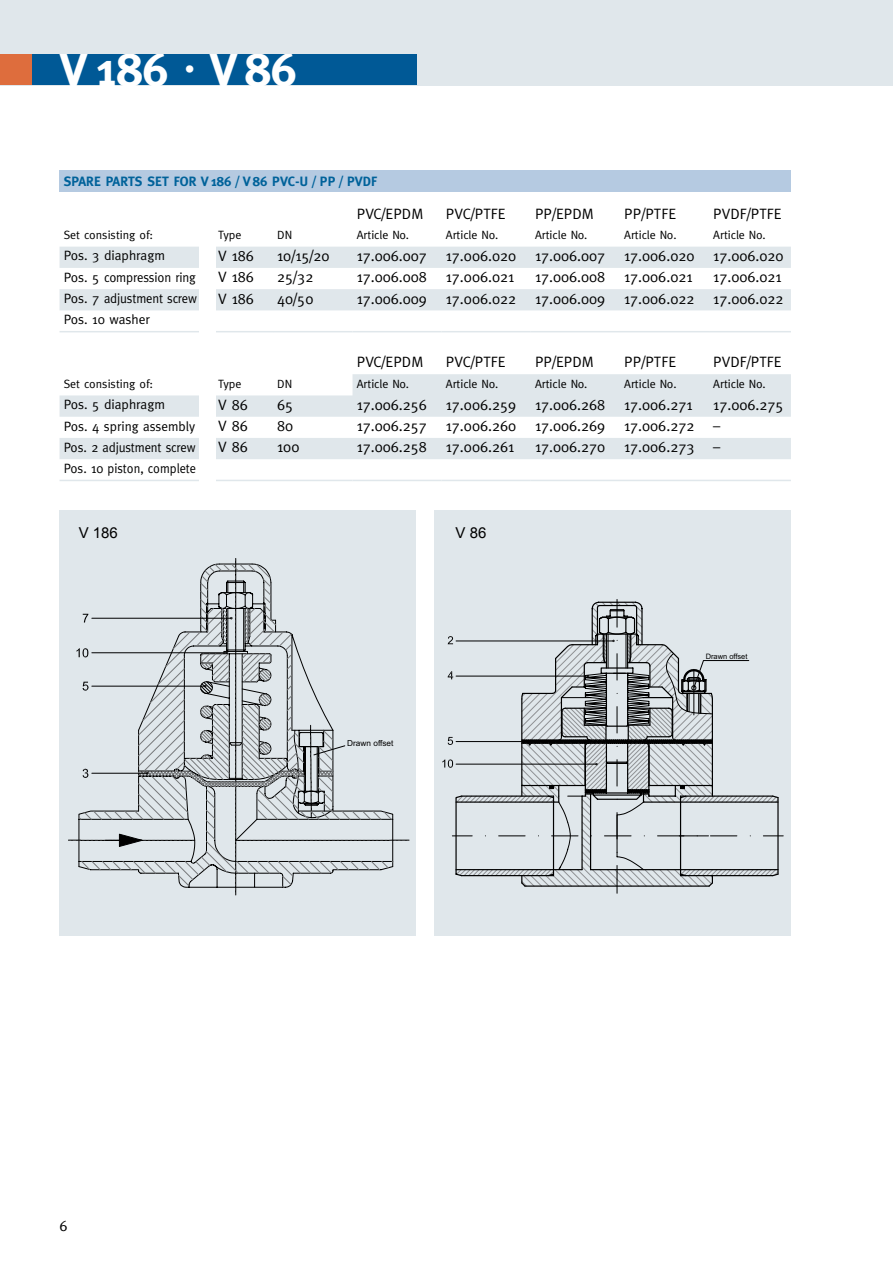
<style>
.page{position:relative;width:893px;height:1263px;background:#fff}
.page>*{position:absolute;margin:0;border:0;box-sizing:border-box;transform-origin:0 0}
.t1{font:700 48px "Meta";color:#fff}
.t2{font:15px "Meta";color:#000}
.t3{font:15px "Arial";color:#000}
.t4{font:13.5px "Meta";color:#000}
.t5{font:700 13.5px "Meta";letter-spacing:.01em;color:#00629a}
.t6{font:13.5px "Meta";color:#000;scale:.96 1}
.t7{font:12px "Meta";color:#000}
.t8{font:8.25px "Arial";color:#000}
.t9{font:7.5px "Arial";color:#000}
</style>
<div class="page">
<div style="left:0;top:0;width:893px;height:85px;background:#e0e7eb"></div>
<div style="left:0;top:54px;width:416px;height:31px;background:#005996"></div>
<div style="left:0;top:54px;width:31px;height:31px;background:#de6d3d"></div>
<div style="left:60px;top:170px;width:731px;height:21px;background:#b5cae1"></div>
<svg style="left:60px;top:246px;width:731px;height:1px"></svg>
<svg style="left:60px;top:247px;width:731px;height:212px"></svg>
<hr style="left:60px;top:331px;width:154px;height:1px;background:#e0e7eb">
<hr style="left:214px;top:331px;width:59px;height:1px;background:#e0e7eb">
<hr style="left:273px;top:331px;width:79px;height:1px;background:#e0e7eb">
<hr style="left:352px;top:331px;width:90px;height:1px;background:#e0e7eb">
<hr style="left:442px;top:331px;width:89px;height:1px;background:#e0e7eb">
<hr style="left:531px;top:331px;width:89px;height:1px;background:#e0e7eb">
<hr style="left:620px;top:331px;width:89px;height:1px;background:#e0e7eb">
<hr style="left:709px;top:331px;width:82px;height:1px;background:#e0e7eb">
<hr style="left:60px;top:480px;width:154px;height:1px;background:#e0e7eb">
<hr style="left:214px;top:480px;width:59px;height:1px;background:#e0e7eb">
<hr style="left:273px;top:480px;width:79px;height:1px;background:#e0e7eb">
<hr style="left:352px;top:480px;width:90px;height:1px;background:#e0e7eb">
<hr style="left:442px;top:480px;width:89px;height:1px;background:#e0e7eb">
<hr style="left:531px;top:480px;width:89px;height:1px;background:#e0e7eb">
<hr style="left:620px;top:480px;width:89px;height:1px;background:#e0e7eb">
<hr style="left:709px;top:480px;width:82px;height:1px;background:#e0e7eb">
<div style="left:434px;top:510px;width:357px;height:425px;background:#e0e7eb"></div>
<svg style="left:442px;top:599px;width:341px;height:294px"></svg>
<div style="left:60px;top:510px;width:356px;height:425px;background:#e0e7eb"></div>
<svg style="left:68px;top:558px;width:341px;height:337px"></svg>
<div style="left:199px;top:229px;width:16px;height:261px;background:#fff"></div>
<h1 class="t1" style="left:60px;top:41px;width:239px">V 186 <sup>.</sup> V 86</h1>
<p class="t5" style="left:64px;top:173px;width:16px">SPARE</p>
<p class="t5" style="left:106px;top:173px;width:9px">PARTS</p>
<p class="t5" style="left:147px;top:173px;width:9px">SET</p>
<p class="t5" style="left:174px;top:173px;width:205px">FOR V186 / V86 PVC-U / PP / PVDF</p>
<p class="t2" style="left:357px;top:205px;width:68px">PVC/EPDM</p>
<p class="t2" style="left:446px;top:205px;width:61px">PVC/PTFE</p>
<p class="t2" style="left:535px;top:205px;width:60px">PP/EPDM</p>
<p class="t2" style="left:624px;top:205px;width:54px">PP/PTFE</p>
<p class="t2" style="left:713px;top:205px;width:70px">PVDF/PTFE</p>
<p class="t7" style="left:64px;top:228px;width:91px">Set consisting of:</p>
<p class="t7" style="left:218px;top:228px;width:25px">Type</p>
<p class="t7" style="left:277px;top:228px;width:16px">DN</p>
<p class="t7" style="left:357px;top:228px;width:54px">Article No.</p>
<p class="t7" style="left:446px;top:228px;width:54px">Article No.</p>
<p class="t7" style="left:535px;top:228px;width:54px">Article No.</p>
<p class="t7" style="left:624px;top:228px;width:54px">Article No.</p>
<p class="t7" style="left:713px;top:228px;width:54px">Article No.</p>
<p class="t4" style="left:64px;top:248px;width:103px">Pos. 3 diaphragm</p>
<p class="t2" style="left:218px;top:247px;width:37px">V 186</p>
<p class="t2" style="left:277px;top:247px;width:54px">10/15/20</p>
<p class="t2" style="left:357px;top:247px;width:72px">17.006.007</p>
<p class="t2" style="left:446px;top:247px;width:72px">17.006.020</p>
<p class="t2" style="left:535px;top:247px;width:72px">17.006.007</p>
<p class="t2" style="left:624px;top:247px;width:72px">17.006.020</p>
<p class="t2" style="left:713px;top:247px;width:72px">17.006.020</p>
<p class="t4" style="left:64px;top:269px;width:134px">Pos. 5 compression ring</p>
<p class="t2" style="left:218px;top:268px;width:37px">V 186</p>
<p class="t2" style="left:277px;top:268px;width:38px">25/32</p>
<p class="t2" style="left:357px;top:268px;width:72px">17.006.008</p>
<p class="t2" style="left:446px;top:268px;width:70px">17.006.021</p>
<p class="t2" style="left:535px;top:268px;width:72px">17.006.008</p>
<p class="t2" style="left:624px;top:268px;width:70px">17.006.021</p>
<p class="t2" style="left:713px;top:268px;width:70px">17.006.021</p>
<p class="t4" style="left:64px;top:290px;width:135px">Pos. 7 adjustment screw</p>
<p class="t2" style="left:218px;top:290px;width:37px">V 186</p>
<p class="t2" style="left:277px;top:290px;width:38px">40/50</p>
<p class="t2" style="left:357px;top:290px;width:72px">17.006.009</p>
<p class="t2" style="left:446px;top:290px;width:72px">17.006.022</p>
<p class="t2" style="left:535px;top:290px;width:72px">17.006.009</p>
<p class="t2" style="left:624px;top:290px;width:72px">17.006.022</p>
<p class="t2" style="left:713px;top:290px;width:72px">17.006.022</p>
<p class="t4" style="left:64px;top:312px;width:88px">Pos. 10 washer</p>
<p class="t2" style="left:357px;top:353px;width:68px">PVC/EPDM</p>
<p class="t2" style="left:446px;top:353px;width:61px">PVC/PTFE</p>
<p class="t2" style="left:535px;top:353px;width:60px">PP/EPDM</p>
<p class="t2" style="left:624px;top:353px;width:54px">PP/PTFE</p>
<p class="t2" style="left:713px;top:353px;width:70px">PVDF/PTFE</p>
<p class="t7" style="left:64px;top:377px;width:91px">Set consisting of:</p>
<p class="t7" style="left:218px;top:377px;width:25px">Type</p>
<p class="t7" style="left:277px;top:377px;width:16px">DN</p>
<p class="t7" style="left:357px;top:377px;width:54px">Article No.</p>
<p class="t7" style="left:446px;top:377px;width:54px">Article No.</p>
<p class="t7" style="left:535px;top:377px;width:54px">Article No.</p>
<p class="t7" style="left:624px;top:377px;width:54px">Article No.</p>
<p class="t7" style="left:713px;top:377px;width:54px">Article No.</p>
<p class="t4" style="left:64px;top:397px;width:103px">Pos. 5 diaphragm</p>
<p class="t2" style="left:218px;top:396px;width:31px">V 86</p>
<p class="t2" style="left:277px;top:396px;width:18px">65</p>
<p class="t2" style="left:357px;top:396px;width:72px">17.006.256</p>
<p class="t2" style="left:446px;top:396px;width:72px">17.006.259</p>
<p class="t2" style="left:535px;top:396px;width:72px">17.006.268</p>
<p class="t2" style="left:624px;top:396px;width:70px">17.006.271</p>
<p class="t2" style="left:713px;top:396px;width:72px">17.006.275</p>
<p class="t4" style="left:64px;top:418px;width:133px">Pos. 4 spring assembly</p>
<p class="t2" style="left:218px;top:417px;width:31px">V 86</p>
<p class="t2" style="left:277px;top:417px;width:18px">80</p>
<p class="t2" style="left:357px;top:417px;width:72px">17.006.257</p>
<p class="t2" style="left:446px;top:417px;width:72px">17.006.260</p>
<p class="t2" style="left:535px;top:417px;width:72px">17.006.269</p>
<p class="t2" style="left:624px;top:417px;width:72px">17.006.272</p>
<p class="t2" style="left:713px;top:417px;width:9px">–</p>
<p class="t4" style="left:64px;top:439px;width:133px">Pos. 2 adjustment screw</p>
<p class="t2" style="left:218px;top:438px;width:31px">V 86</p>
<p class="t2" style="left:277px;top:438px;width:24px">100</p>
<p class="t2" style="left:357px;top:438px;width:72px">17.006.258</p>
<p class="t2" style="left:446px;top:438px;width:70px">17.006.261</p>
<p class="t2" style="left:535px;top:438px;width:72px">17.006.270</p>
<p class="t2" style="left:624px;top:438px;width:72px">17.006.273</p>
<p class="t2" style="left:713px;top:438px;width:9px">–</p>
<p class="t6" style="left:64px;top:461px;width:139px">Pos. 10 piston, complete</p>
<p class="t3" style="left:79px;top:525px;width:41px">V 186</p>
<p class="t3" style="left:455px;top:525px;width:32px">V 86</p>
<p class="t8" style="left:347px;top:738px;width:48px">Drawn offset</p>
<p class="t2" style="left:60px;top:1217px;width:10px">6</p>
<p class="t9" style="left:706px;top:652px;width:43px">Drawn offset</p>
</div>
